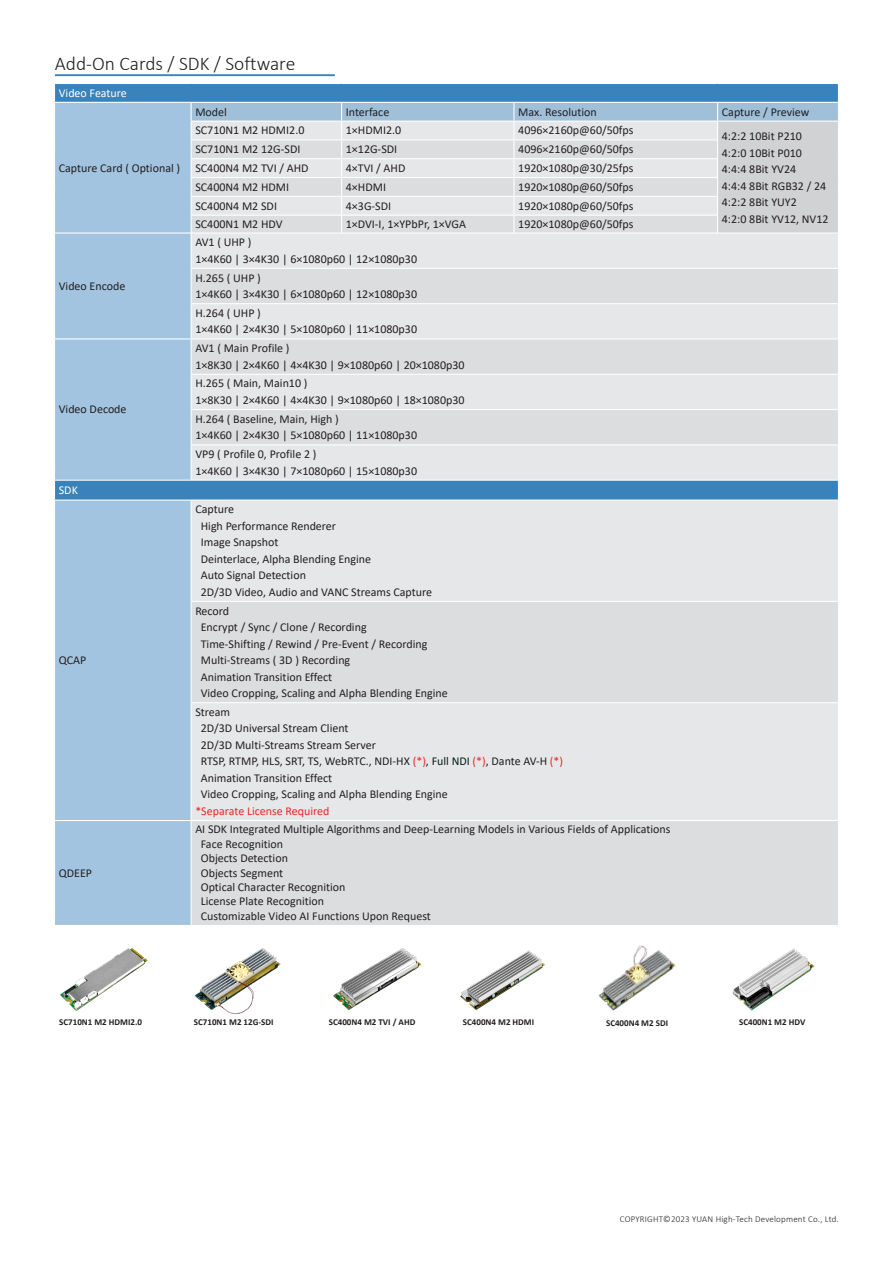
<style>
.page{position:relative;width:893px;height:1263px;background:#fff}
.page>*{position:absolute;margin:0;border:0;box-sizing:border-box;transform-origin:0 0}
.t1{font:300 19.5px "Calibri";color:#231f20}
.t2{font:12px "Calibri";color:#231f20}
.t3{font:12px "Calibri";color:#ee2726}
.t4{font:12px "Calibri";color:#fff}
.t5{font:700 9px "Calibri";color:#231f20}
.t6{font:300 9px "Calibri";letter-spacing:.02em;color:#231f20}
.s1{color:#ee2928}
.s2{color:#091e17}
.s3{color:#e62525}
</style>
<div class="page">
<img style="left:60px;top:948px;width:88px;height:63px">
<img style="left:194px;top:948px;width:87px;height:67px">
<img style="left:460px;top:950px;width:85px;height:60px">
<img style="left:598px;top:945px;width:77px;height:66px">
<img style="left:732px;top:948px;width:83px;height:63px">
<img style="left:333px;top:948px;width:89px;height:62px">
<hr style="left:55px;top:74px;width:280px;height:2px;background:#3982ba">
<div style="left:55px;top:83px;width:783px;height:19px;background:#3982ba"></div>
<div style="left:55px;top:102px;width:136px;height:132px;background:#a2c4e0"></div>
<hr style="left:54px;top:83px;width:137px;height:1px;background:#fff">
<hr style="left:191px;top:83px;width:151px;height:1px;background:#fff">
<hr style="left:342px;top:83px;width:172px;height:1px;background:#fff">
<hr style="left:514px;top:83px;width:204px;height:1px;background:#fff">
<hr style="left:718px;top:83px;width:121px;height:1px;background:#fff">
<hr style="left:54px;top:102px;width:137px;height:1px;background:#fff">
<svg style="left:191px;top:84px;width:648px;height:148px"></svg>
<div style="left:55px;top:820px;width:136px;height:105px;background:#a2c4e0"></div>
<div style="left:191px;top:820px;width:647px;height:105px;background:#dcdddf"></div>
<hr style="left:191px;top:821px;width:1px;height:104px;background:#fff">
<div style="left:55px;top:234px;width:136px;height:586px;background:#a2c4e0"></div>
<div style="left:192px;top:234px;width:646px;height:104px;background:#e6e7e9"></div>
<div style="left:191px;top:268px;width:647px;height:36px;background:#dcdddf"></div>
<div style="left:192px;top:339px;width:646px;height:105px;background:#dcdddf"></div>
<div style="left:191px;top:374px;width:647px;height:36px;background:#e6e7e9"></div>
<div style="left:191px;top:445px;width:647px;height:35px;background:#e6e7e9"></div>
<div style="left:55px;top:480px;width:783px;height:20px;background:#3982ba"></div>
<div style="left:192px;top:501px;width:646px;height:319px;background:#e6e7e9"></div>
<div style="left:191px;top:601px;width:647px;height:102px;background:#dcdddf"></div>
<hr style="left:54px;top:232px;width:137px;height:2px;background:#fff">
<hr style="left:191px;top:268px;width:648px;height:1px;background:#fff">
<hr style="left:191px;top:269px;width:1px;height:34px;background:#fff">
<hr style="left:191px;top:303px;width:648px;height:1px;background:#fff">
<hr style="left:54px;top:338px;width:137px;height:1px;background:#fff">
<hr style="left:191px;top:374px;width:648px;height:1px;background:#fff">
<hr style="left:191px;top:375px;width:1px;height:34px;background:#fff">
<hr style="left:191px;top:409px;width:648px;height:1px;background:#fff">
<hr style="left:191px;top:445px;width:1px;height:35px;background:#fff">
<hr style="left:54px;top:480px;width:137px;height:1px;background:#fff">
<hr style="left:191px;top:480px;width:648px;height:1px;background:#fff">
<hr style="left:54px;top:499px;width:137px;height:2px;background:#fff">
<hr style="left:191px;top:499px;width:648px;height:2px;background:#fff">
<hr style="left:191px;top:601px;width:648px;height:1px;background:#fff">
<hr style="left:191px;top:602px;width:1px;height:100px;background:#fff">
<hr style="left:191px;top:702px;width:648px;height:1px;background:#fff">
<hr style="left:54px;top:820px;width:137px;height:1px;background:#fff">
<hr style="left:191px;top:820px;width:648px;height:1px;background:#fff">
<p class="t1" style="left:55px;top:51px;width:242px">Add-On Cards / SDK / Software</p>
<p class="t4" style="left:59px;top:84px;width:70px">Video Feature</p>
<p class="t2" style="left:59px;top:160px;width:123px">Capture Card ( Optional )</p>
<p class="t2" style="left:59px;top:277px;width:68px">Video Encode</p>
<p class="t2" style="left:59px;top:401px;width:69px">Video Decode</p>
<p class="t4" style="left:59px;top:482px;width:21px">SDK</p>
<p class="t2" style="left:59px;top:652px;width:29px">QCAP</p>
<p class="t2" style="left:59px;top:864px;width:35px">QDEEP</p>
<p class="t2" style="left:195px;top:103px;width:33px">Model</p>
<p class="t2" style="left:346px;top:103px;width:45px">Interface</p>
<p class="t2" style="left:518px;top:103px;width:80px">Max. Resolution</p>
<p class="t2" style="left:722px;top:103px;width:89px">Capture / Preview</p>
<p class="t2" style="left:195px;top:122px;width:111px">SC710N1 M2 HDMI2.0</p>
<p class="t2" style="left:346px;top:122px;width:57px">1×HDMI2.0</p>
<p class="t2" style="left:518px;top:122px;width:117px">4096×2160p@60/50fps</p>
<p class="t2" style="left:722px;top:128px;width:82px">4:2:2 10Bit P210</p>
<p class="t2" style="left:722px;top:144px;width:82px">4:2:0 10Bit P010</p>
<p class="t2" style="left:722px;top:161px;width:76px">4:4:4 8Bit YV24</p>
<p class="t2" style="left:722px;top:177px;width:106px">4:4:4 8Bit RGB32 / 24</p>
<p class="t2" style="left:722px;top:194px;width:76px">4:2:2 8Bit YUY2</p>
<p class="t2" style="left:722px;top:210px;width:108px">4:2:0 8Bit YV12, NV12</p>
<p class="t2" style="left:195px;top:141px;width:107px">SC710N1 M2 12G-SDI</p>
<p class="t2" style="left:346px;top:141px;width:53px">1×12G-SDI</p>
<p class="t2" style="left:518px;top:141px;width:117px">4096×2160p@60/50fps</p>
<p class="t2" style="left:195px;top:160px;width:115px">SC400N4 M2 TVI / AHD</p>
<p class="t2" style="left:346px;top:160px;width:61px">4×TVI / AHD</p>
<p class="t2" style="left:518px;top:160px;width:117px">1920×1080p@30/25fps</p>
<p class="t2" style="left:195px;top:178px;width:95px">SC400N4 M2 HDMI</p>
<p class="t2" style="left:346px;top:178px;width:42px">4×HDMI</p>
<p class="t2" style="left:518px;top:178px;width:117px">1920×1080p@60/50fps</p>
<p class="t2" style="left:195px;top:197px;width:83px">SC400N4 M2 SDI</p>
<p class="t2" style="left:346px;top:197px;width:47px">4×3G-SDI</p>
<p class="t2" style="left:518px;top:197px;width:117px">1920×1080p@60/50fps</p>
<p class="t2" style="left:195px;top:216px;width:89px">SC400N1 M2 HDV</p>
<p class="t2" style="left:346px;top:216px;width:122px">1×DVI-I, 1×YPbPr, 1×VGA</p>
<p class="t2" style="left:518px;top:216px;width:117px">1920×1080p@60/50fps</p>
<p class="t2" style="left:195px;top:234px;width:58px">AV1 ( UHP )</p>
<p class="t2" style="left:195px;top:250px;width:223px">1×4K60 | 3×4K30 | 6×1080p60 | 12×1080p30</p>
<p class="t2" style="left:195px;top:269px;width:67px">H.265 ( UHP )</p>
<p class="t2" style="left:195px;top:286px;width:223px">1×4K60 | 3×4K30 | 6×1080p60 | 12×1080p30</p>
<p class="t2" style="left:195px;top:305px;width:67px">H.264 ( UHP )</p>
<p class="t2" style="left:195px;top:321px;width:223px">1×4K60 | 2×4K30 | 5×1080p60 | 11×1080p30</p>
<p class="t2" style="left:195px;top:340px;width:96px">AV1 ( Main Profile )</p>
<p class="t2" style="left:195px;top:356px;width:271px">1×8K30 | 2×4K60 | 4×4K30 | 9×1080p60 | 20×1080p30</p>
<p class="t2" style="left:195px;top:375px;width:114px">H.265 ( Main, Main10 )</p>
<p class="t2" style="left:195px;top:392px;width:271px">1×8K30 | 2×4K60 | 4×4K30 | 9×1080p60 | 18×1080p30</p>
<p class="t2" style="left:195px;top:410px;width:145px">H.264 ( Baseline, Main, High )</p>
<p class="t2" style="left:195px;top:427px;width:223px">1×4K60 | 2×4K30 | 5×1080p60 | 11×1080p30</p>
<p class="t2" style="left:195px;top:446px;width:123px">VP9 ( Profile 0, Profile 2 )</p>
<p class="t2" style="left:195px;top:462px;width:223px">1×4K60 | 3×4K30 | 7×1080p60 | 15×1080p30</p>
<p class="t2" style="left:195px;top:501px;width:40px">Capture</p>
<p class="t2" style="left:201px;top:517px;width:137px">High Performance Renderer</p>
<p class="t2" style="left:201px;top:534px;width:79px">Image Snapshot</p>
<p class="t2" style="left:201px;top:550px;width:172px">Deinterlace, Alpha Blending Engine</p>
<p class="t2" style="left:201px;top:567px;width:107px">Auto Signal Detection</p>
<p class="t2" style="left:201px;top:583px;width:233px">2D/3D Video, Audio and VANC Streams Capture</p>
<p class="t2" style="left:195px;top:602px;width:35px">Record</p>
<p class="t2" style="left:201px;top:619px;width:167px">Encrypt / Sync / Clone / Recording</p>
<p class="t2" style="left:201px;top:635px;width:228px">Time-Shifting / Rewind / Pre-Event / Recording</p>
<p class="t2" style="left:201px;top:652px;width:151px">Multi-Streams ( 3D ) Recording</p>
<p class="t2" style="left:201px;top:668px;width:133px">Animation Transition Effect</p>
<p class="t2" style="left:201px;top:685px;width:249px">Video Cropping, Scaling and Alpha Blending Engine</p>
<p class="t2" style="left:195px;top:703px;width:36px">Stream</p>
<p class="t2" style="left:201px;top:720px;width:149px">2D/3D Universal Stream Client</p>
<p class="t2" style="left:201px;top:736px;width:177px">2D/3D Multi-Streams Stream Server</p>
<p class="t2" style="left:201px;top:753px;width:364px">RTSP, RTMP, HLS, SRT, TS, WebRTC., NDI-HX <span class="s1">(*)</span><span class="s2">, Full NDI</span> <span class="s1">(*)</span><span class="s2">,</span> Dante AV-H <span class="s1">(*)</span></p>
<p class="t2" style="left:201px;top:769px;width:133px">Animation Transition Effect</p>
<p class="t2" style="left:201px;top:786px;width:249px">Video Cropping, Scaling and Alpha Blending Engine</p>
<p class="t3" style="left:195px;top:802px;width:136px"><span class="s3">*</span>Separate License Required</p>
<p class="t2" style="left:195px;top:821px;width:477px">AI SDK Integrated Multiple Algorithms and Deep-Learning Models in Various Fields of Applications</p>
<p class="t2" style="left:201px;top:835px;width:84px">Face Recognition</p>
<p class="t2" style="left:201px;top:850px;width:89px">Objects Detection</p>
<p class="t2" style="left:201px;top:864px;width:84px">Objects Segment</p>
<p class="t2" style="left:201px;top:879px;width:146px">Optical Character Recognition</p>
<p class="t2" style="left:201px;top:893px;width:125px">License Plate Recognition</p>
<p class="t2" style="left:201px;top:907px;width:232px">Customizable Video AI Functions Upon Request</p>
<p class="t5" style="left:59px;top:1016px;width:84px">SC710N1 M2 HDMI2.0</p>
<p class="t5" style="left:194px;top:1016px;width:81px">SC710N1 M2 12G-SDI</p>
<p class="t5" style="left:329px;top:1016px;width:88px">SC400N4 M2 TVI / AHD</p>
<p class="t5" style="left:463px;top:1016px;width:73px">SC400N4 M2 HDMI</p>
<p class="t5" style="left:606px;top:1017px;width:64px">SC400N4 M2 SDI</p>
<p class="t5" style="left:739px;top:1016px;width:68px">SC400N1 M2 HDV</p>
<p class="t6" style="left:620px;top:1213px;width:220px">COPYRIGHT©2023 YUAN High-Tech Development Co., Ltd.</p>
</div>
